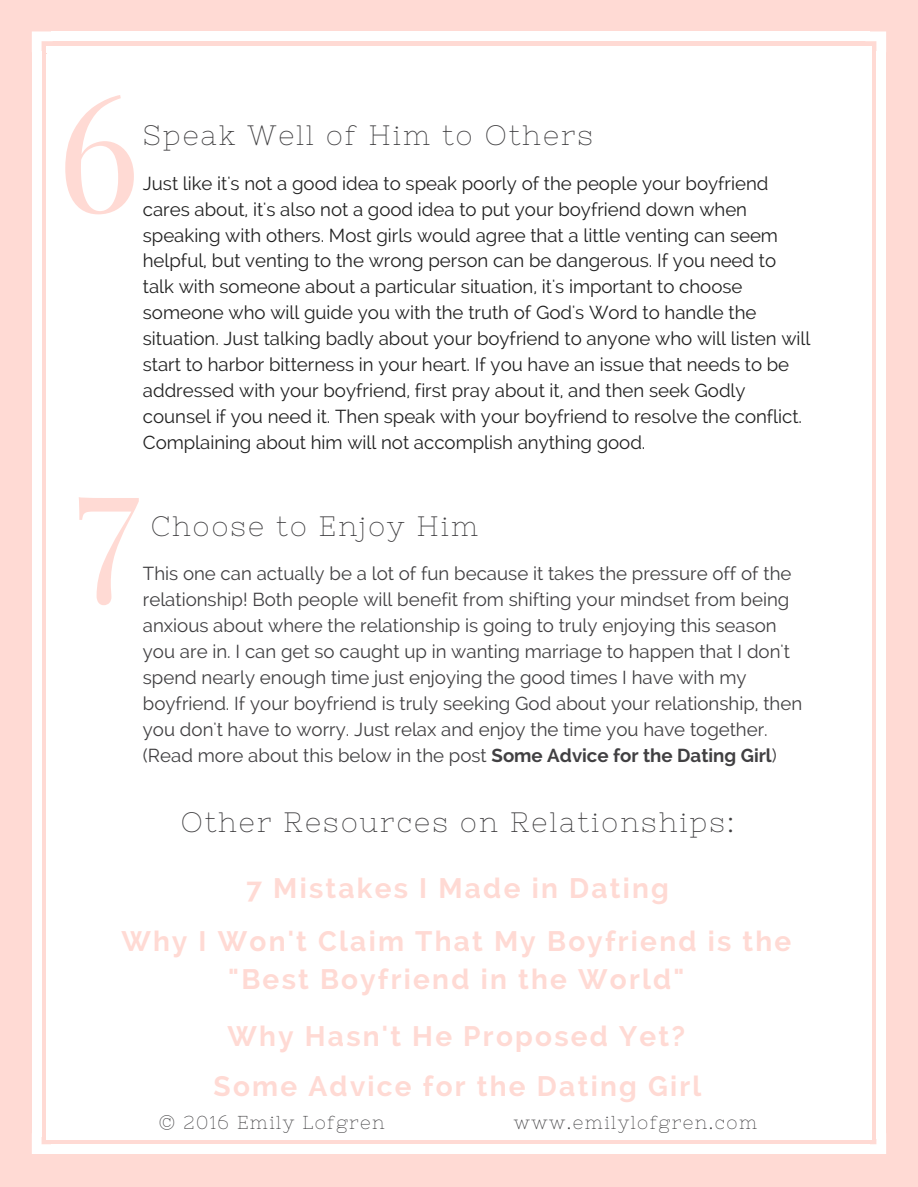
<style>
.page{position:relative;width:918px;height:1187px;background:#fff}
.page>*{position:absolute;margin:0;border:0;box-sizing:border-box;transform-origin:0 0}
.t1{font:161.85px "Playfair Display";color:#ffdad4}
.t2{font:700 28.05px/49.5px "Raleway";letter-spacing:.08em;color:#ffdad4;text-align:center}
.t3{font:28.05px "Nixie One";letter-spacing:.08em;color:#414042}
.t4{font:18.75px/25.8px "Raleway";color:#222}
.t5{font:18.75px/25.8px "Raleway";color:#414042}
.t6{font:18.75px "Nixie One";letter-spacing:.08em;color:#414042}
.s1{font-weight:700}
</style>
<div class="page">
<div style="left:0;top:0;width:918px;height:1186px;background:#ffdad4"></div>
<div style="left:47px;top:48px;width:825px;height:1091px;background:#fff"></div>
<svg style="left:865px;top:1139px;width:21px;height:15px"></svg>
<div style="left:32px;top:51px;width:10px;height:1085px;background:#fff"></div>
<svg style="left:32px;top:1133px;width:21px;height:21px"></svg>
<div style="left:876px;top:51px;width:10px;height:1088px;background:#fff"></div>
<div style="left:52px;top:1144px;width:818px;height:10px;background:#fff"></div>
<div style="left:52px;top:1133px;width:816px;height:6px;background:#fff"></div>
<svg style="left:868px;top:31px;width:18px;height:20px"></svg>
<svg style="left:32px;top:31px;width:20px;height:21px"></svg>
<div style="left:52px;top:31px;width:818px;height:10px;background:#fff"></div>
<div style="left:52px;top:46px;width:816px;height:6px;background:#fff"></div>
<h1 class="t1" style="left:56px;top:37px;width:85px">6</h1>
<h2 class="t3" style="left:143px;top:119px;width:452px">Speak Well of Him to Others</h2>
<p class="t4" style="left:143px;top:170px;width:669px">Just like it's not a good idea to speak poorly of the people your boyfriend cares about, it's also not a good idea to put your boyfriend down when speaking with others. Most girls would agree that a little venting can seem helpful, but venting to the wrong person can be dangerous. If you need to talk with someone about a particular situation, it's important to choose someone who will guide you with the truth of God's Word to handle the situation. Just talking badly about your boyfriend to anyone who will listen will start to harbor bitterness in your heart. If you have an issue that needs to be addressed with your boyfriend, first pray about it, and then seek Godly counsel if you need it. Then speak with your boyfriend to resolve the conflict.<br>Complaining about him will not accomplish anything good.</p>
<h1 class="t1" style="left:74px;top:406px;width:67px">7</h1>
<h2 class="t3" style="left:151px;top:510px;width:329px">Choose to Enjoy Him</h2>
<p class="t5" style="left:143px;top:561px;width:661px">This one can actually be a lot of fun because it takes the pressure off of the relationship! Both people will benefit from shifting your mindset from being anxious about where the relationship is going to truly enjoying this season you are in. I can get so caught up in wanting marriage to happen that I don't spend nearly enough time just enjoying the good times I have with my boyfriend. If your boyfriend is truly seeking God about your relationship, then you don't have to worry. Just relax and enjoy the time you have together. (Read more about this below in the post <span class="s1">Some Advice for the Dating Girl</span>)</p>
<h2 class="t3" style="left:181px;top:806px;width:555px">Other Resources on Relationships:</h2>
<h2 class="t2" style="left:246px;top:863px;width:424px">7 Mistakes I Made in Dating</h2>
<h2 class="t2" style="left:121px;top:922px;width:672px;line-height:38.2px">Why I Won't Claim That My Boyfriend is the "Best Boyfriend in the World"</h2>
<h2 class="t2" style="left:214px;top:1011px;width:489px">Why Hasn't He Proposed Yet?<br>Some Advice for the Dating Girl</h2>
<p class="t6" style="left:159px;top:1111px;width:227px">© 2016 Emily Lofgren</p>
<p class="t6" style="left:514px;top:1111px;width:244px">www.emilylofgren.com</p>
</div>
